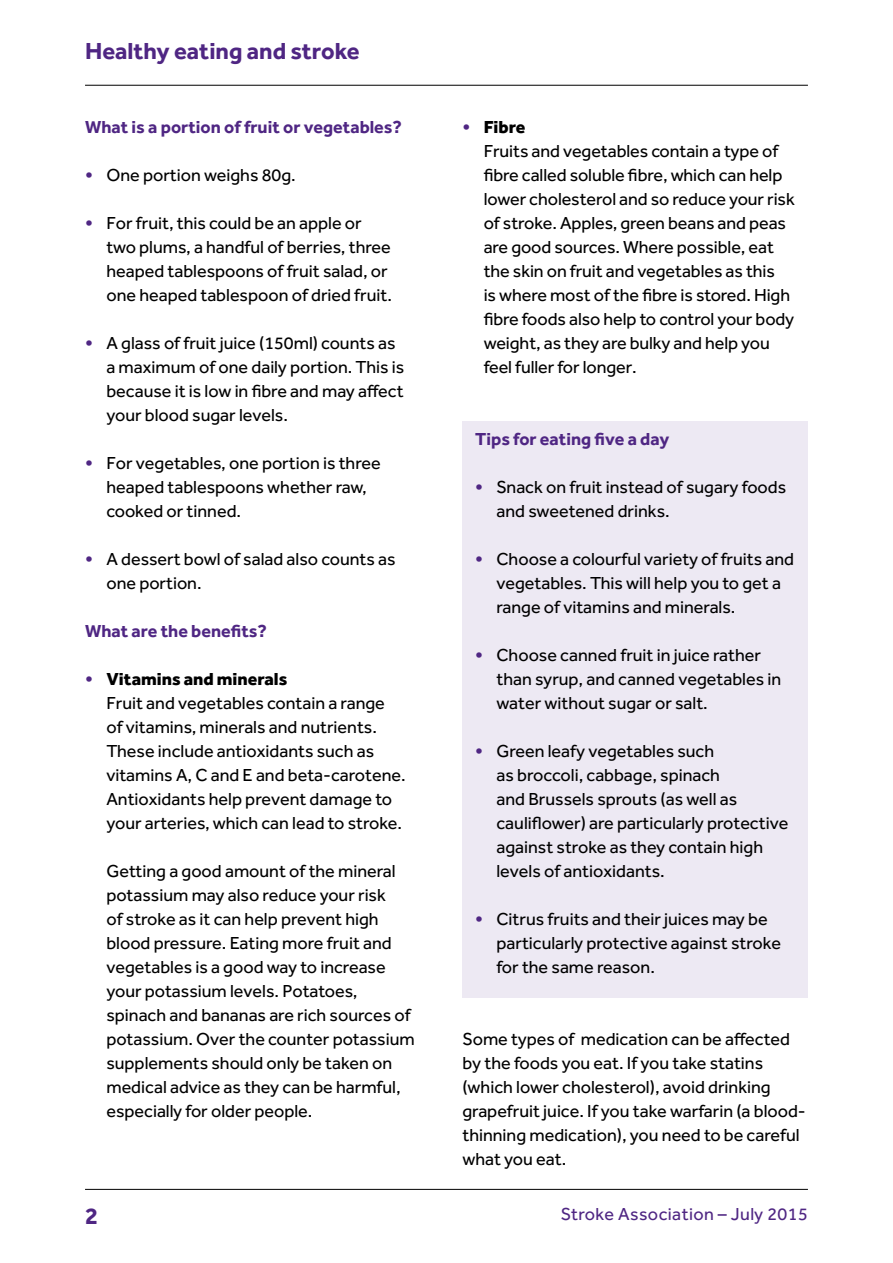
<style>
.page{position:relative;width:893px;height:1263px;background:#fff}
.page>*{position:absolute;margin:0;border:0;box-sizing:border-box;transform-origin:0 0}
.t1{font:700 24px "Effra";color:#4f2683}
.t2{font:18px/24px "Effra";color:#000}
.t3{font:700 18px "Effra";color:#4f2683}
.t4{font:18px "Effra";letter-spacing:.02em;color:#4f2683}
.s1{font-weight:800;color:#4f2683}
.s2{font-weight:800}
</style>
<div class="page">
<hr style="left:85px;top:1189px;width:723px;height:1px;background:#000">
<hr style="left:85px;top:85px;width:723px;height:1px;background:#000">
<div style="left:462px;top:421px;width:346px;height:576px;background:#ede9f3"></div>
<h1 class="t1" style="left:85px;top:36px;width:276px">Healthy eating and stroke</h1>
<p class="t3" style="left:85px;top:116px;width:318px">What is a portion of fruit or vegetables?</p>
<p class="t2" style="left:85px;top:163px;width:212px"><span class="s1">•</span> One portion weighs 80g.</p>
<p class="t2" style="left:106px;top:211px;width:287px;text-indent:-21px"><span class="s1">•</span> For fruit, this could be an apple or two plums, a handful of berries, three heaped tablespoons of fruit salad, or one heaped tablespoon of dried fruit.</p>
<p class="t2" style="left:106px;top:331px;width:299px;text-indent:-21px"><span class="s1">•</span> A glass of fruit juice (150ml) counts as a maximum of one daily portion. This is because it is low in fibre and may affect your blood sugar levels.</p>
<p class="t2" style="left:106px;top:451px;width:276px;text-indent:-21px"><span class="s1">•</span> For vegetables, one portion is three heaped tablespoons whether raw, cooked or tinned.</p>
<p class="t2" style="left:106px;top:547px;width:291px;text-indent:-21px"><span class="s1">•</span> A dessert bowl of salad also counts as one portion.</p>
<p class="t3" style="left:85px;top:620px;width:183px">What are the benefits?</p>
<p class="t2" style="left:106px;top:667px;width:301px;text-indent:-21px"><span class="s1">•</span> <span class="s2">Vitamins and minerals<br></span>Fruit and vegetables contain a range<br>of vitamins, minerals and nutrients.<br>These include antioxidants such as vitamins A, C and E and beta-carotene.<br>Antioxidants help prevent damage to your arteries, which can lead to stroke.</p>
<p class="t2" style="left:106px;top:859px;width:310px">Getting a good amount of the mineral potassium may also reduce your risk<br>of stroke as it can help prevent high blood pressure. Eating more fruit and vegetables is a good way to increase your potassium levels. Potatoes, spinach and bananas are rich sources of potassium. Over the counter potassium supplements should only be taken on medical advice as they can be harmful, especially for older people.</p>
<h1 class="t1" style="left:85px;top:1201px;width:15px">2</h1>
<p class="t2" style="left:484px;top:115px;width:313px;text-indent:-21px"><span class="s1">•</span> <span class="s2">Fibre<br></span>Fruits and vegetables contain a type of fibre called soluble fibre, which can help lower cholesterol and so reduce your risk of stroke. Apples, green beans and peas are good sources. Where possible, eat the skin on fruit and vegetables as this<br>is where most of the fibre is stored. High fibre foods also help to control your body weight, as they are bulky and help you feel fuller for longer.</p>
<p class="t3" style="left:475px;top:428px;width:196px">Tips for eating five a day</p>
<p class="t2" style="left:496px;top:475px;width:291px;text-indent:-21px"><span class="s1">•</span> Snack on fruit instead of sugary foods and sweetened drinks.</p>
<p class="t2" style="left:496px;top:547px;width:299px;text-indent:-21px"><span class="s1">•</span> Choose a colourful variety of fruits and vegetables. This will help you to get a range of vitamins and minerals.</p>
<p class="t2" style="left:496px;top:643px;width:286px;text-indent:-21px"><span class="s1">•</span> Choose canned fruit in juice rather than syrup, and canned vegetables in water without sugar or salt.</p>
<p class="t2" style="left:496px;top:739px;width:293px;text-indent:-21px"><span class="s1">•</span> Green leafy vegetables such<br>as broccoli, cabbage, spinach<br>and Brussels sprouts (as well as cauliflower) are particularly protective against stroke as they contain high levels of antioxidants.</p>
<p class="t2" style="left:496px;top:907px;width:286px;text-indent:-21px"><span class="s1">•</span> Citrus fruits and their juices may be particularly protective against stroke for the same reason.</p>
<p class="t2" style="left:462px;top:1027px;width:345px">Some types of medication can be affected by the foods you eat. If you take statins (which lower cholesterol), avoid drinking grapefruit juice. If you take warfarin (a blood&shy;thinning medication), you need to be careful what you eat.</p>
<p class="t4" style="left:561px;top:1203px;width:248px">Stroke Association – July 2015</p>
</div>
